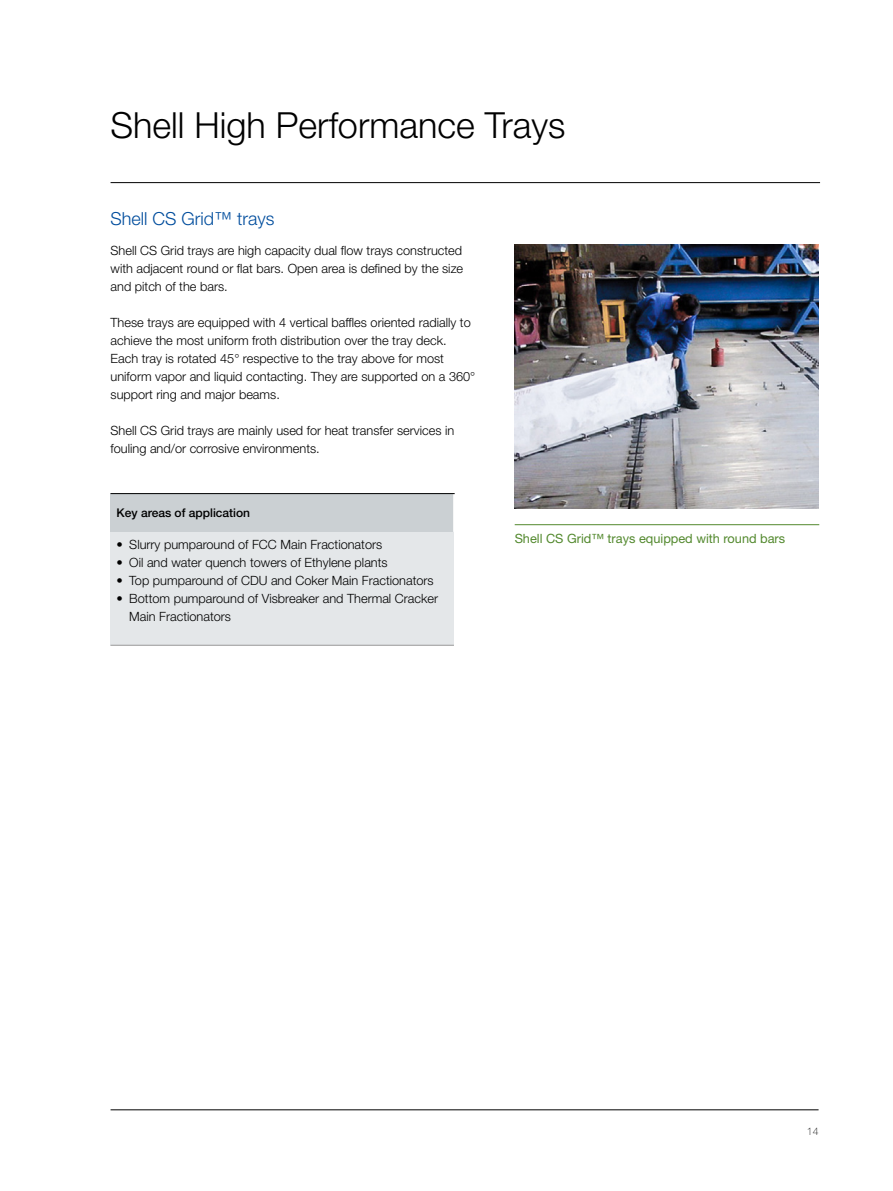
<style>
.page{position:relative;width:893px;height:1191px;background:#fff}
.page>*{position:absolute;margin:0;border:0;box-sizing:border-box;transform-origin:0 0}
.t1{font:300 36px "Helvetica Neue LT Pro";color:#000}
.Product_subtitle{font:300 18px "Helvetica Neue LT Pro";color:#004d9d}
.Body_text_8_5pt{font:300 12.75px/18px "Helvetica Neue LT Pro";color:#000}
.t2{font:12.75px "Helvetica Neue LT Pro";color:#53892e}
.Table_title_row_white{font:500 12px "Helvetica Neue LT Pro";color:#000}
.t3{font:100 10.5px "Helvetica Neue LT Pro";color:#000}
</style>
<div class="page">
<hr style="left:111px;top:1109px;width:708px;height:1px;background:#000">
<hr style="left:111px;top:182px;width:709px;height:1px;background:#000">
<div style="left:111px;top:493px;width:343px;height:39px;background:#cbd0d3"></div>
<div style="left:111px;top:532px;width:343px;height:113px;background:#e4e7e9"></div>
<hr style="left:453px;top:494px;width:2px;height:38px;background:#fff">
<hr style="left:111px;top:493px;width:344px;height:1px;background:#000">
<hr style="left:111px;top:645px;width:343px;height:1px;background:#9d9d9c">
<hr style="left:515px;top:524px;width:304px;height:1px;background:#53892e">
<img style="left:515px;top:245px;width:304px;height:263px">
<p class="t1" style="left:111px;top:103px;width:456px">Shell High Performance Trays</p>
<p class="Product_subtitle" style="left:111px;top:208px;width:165px">Shell CS Grid™ trays</p>
<p class="Body_text_8_5pt" style="left:111px;top:241px;width:353px">Shell CS Grid trays are high capacity dual flow trays constructed</p>
<p class="Body_text_8_5pt" style="left:111px;top:259px;width:354px">with adjacent round or flat bars. Open area is defined by the size</p>
<p class="Body_text_8_5pt" style="left:111px;top:277px;width:119px">and pitch of the bars.</p>
<p class="Body_text_8_5pt" style="left:111px;top:313px;width:362px">These trays are equipped with 4 vertical baffles oriented radially to</p>
<p class="Body_text_8_5pt" style="left:111px;top:331px;width:338px">achieve the most uniform froth distribution over the tray deck.</p>
<p class="Body_text_8_5pt" style="left:111px;top:349px;width:366px">Each tray is rotated 45° respective to the tray above for most uniform vapor and liquid contacting. They are supported on a 360°</p>
<p class="Body_text_8_5pt" style="left:111px;top:385px;width:171px">support ring and major beams.</p>
<p class="Body_text_8_5pt" style="left:111px;top:421px;width:345px">Shell CS Grid trays are mainly used for heat transfer services in</p>
<p class="Body_text_8_5pt" style="left:111px;top:439px;width:211px">fouling and/or corrosive environments.</p>
<p class="Table_title_row_white" style="left:117px;top:505px;width:135px">Key areas of application</p>
<p class="Body_text_8_5pt" style="left:117px;top:535px;width:267px">• Slurry pumparound of FCC Main Fractionators</p>
<p class="Body_text_8_5pt" style="left:117px;top:553px;width:273px">• Oil and water quench towers of Ethylene plants</p>
<p class="Body_text_8_5pt" style="left:117px;top:571px;width:319px">• Top pumparound of CDU and Coker Main Fractionators</p>
<p class="Body_text_8_5pt" style="left:129px;top:589px;width:310px;text-indent:-13px">• Bottom pumparound of Visbreaker and Thermal Cracker<br>Main Fractionators</p>
<p class="t2" style="left:515px;top:530px;width:272px">Shell CS Grid™ trays equipped with round bars</p>
<p class="t3" style="left:807px;top:1124px;width:13px">14</p>
</div>
